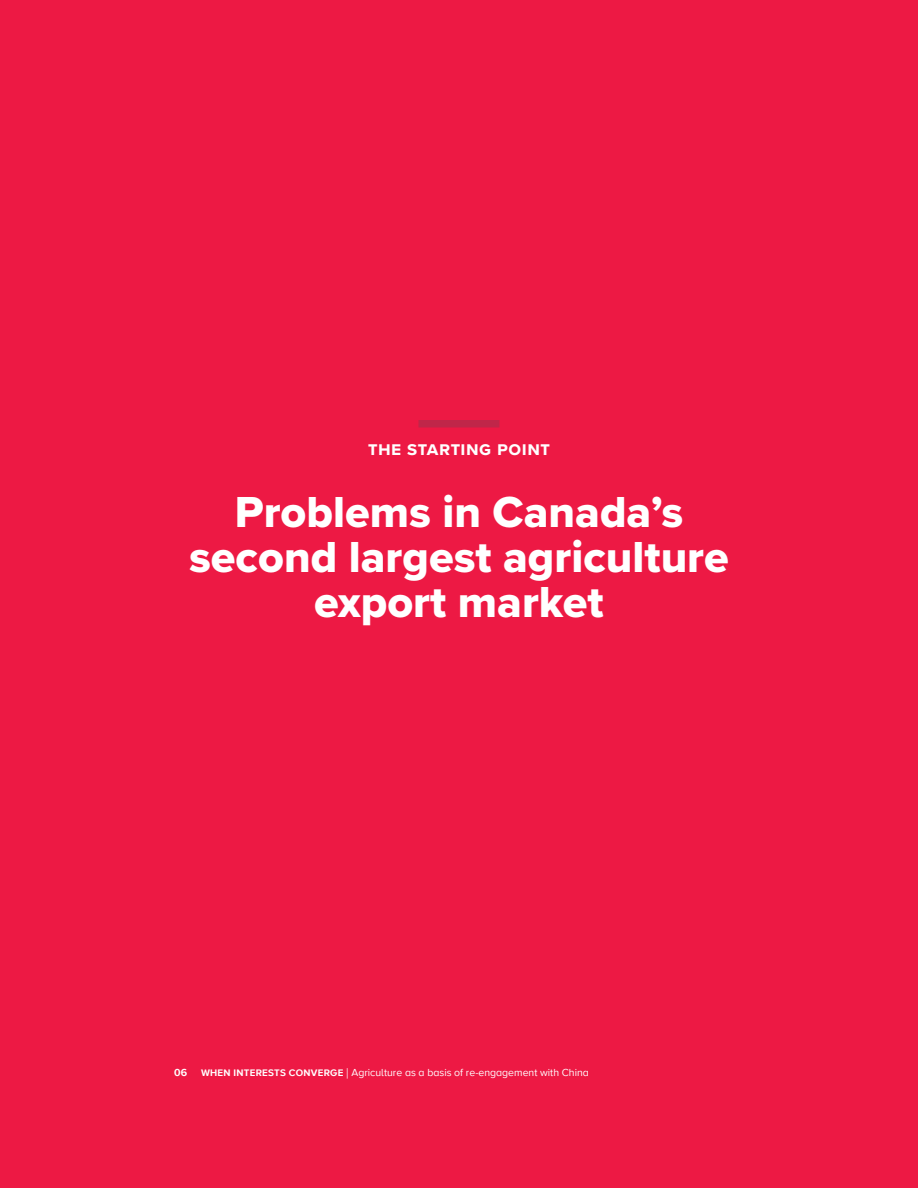
<style>
.page{position:relative;width:918px;height:1188px;background:#ed1944}
.page>*{position:absolute;margin:0;border:0;box-sizing:border-box;transform-origin:0 0}
.t1{font:45px/45px "Proxima Nova Extrabld";color:#fff;text-align:center}
.t2{font:700 19.5px "Proxima Nova S";letter-spacing:.025em;color:#fff}
.t3{font:10.5px "Proxima Nova A";color:#fff}
.t4{font:700 10.5px "Proxima Nova A";color:#fff}
.s1{font-weight:700;font-size:9.75px}
.s2{font-family:"Adobe Garamond"}
</style>
<div class="page">
<div style="left:418px;top:420px;width:82px;height:8px;background:#c02649"></div>
<h2 class="t2" style="left:368px;top:436px;width:183px">the starting point</h2>
<h1 class="t1" style="left:189px;top:488px;width:541px">Problems in Canada’s second largest agriculture export market</h1>
<p class="t4" style="left:174px;top:1066px;width:15px">06</p>
<p class="t3" style="left:201px;top:1064px;width:389px"><span class="s1">WHEN INTERESTS CONVERGE</span> <span class="s2">|</span> Agriculture as a basis of re-engagement with China</p>
</div>
